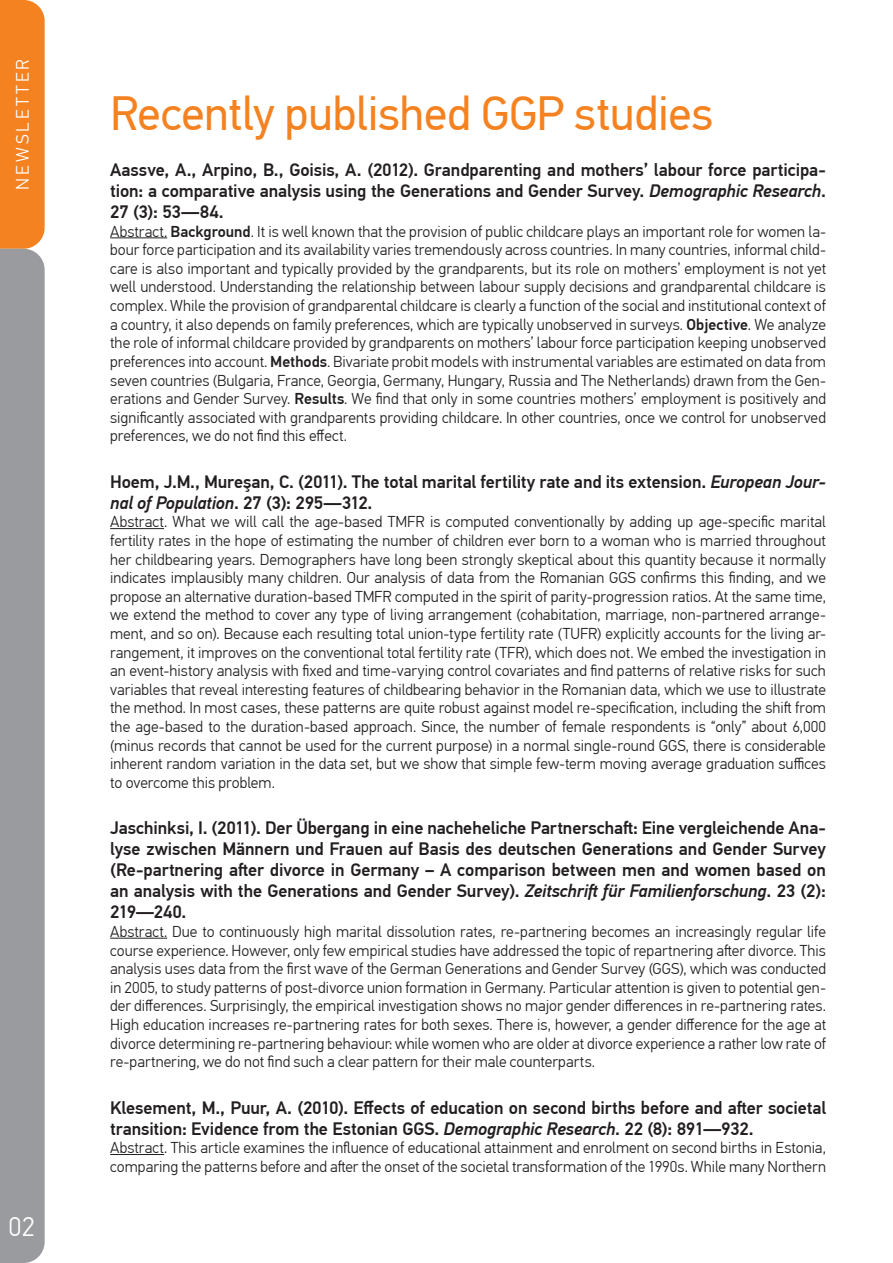
<style>
.page{position:relative;width:893px;height:1263px;background:#fff}
.page>*{position:absolute;margin:0;border:0;box-sizing:border-box;transform-origin:0 0}
.t1{font:48px "PF Din Text Pro";letter-spacing:-.005em;color:#f58220}
.t2{font:300 27px "PF Din Text Pro";color:#fff}
.Reference{font:500 18px/21px "PF Din Text Pro";letter-spacing:-.005em;color:#231f20;text-align:justify}
.t3{font:300 18px "PF Din Text Pro";letter-spacing:.155em;color:#fff}
.Abstract{font:300 15.75px/18.6px "PF Din Text Pro";color:#231f20;text-align:justify}
.s1{font-style:italic}
.s2{font-weight:500}
</style>
<div class="page">
<div style="left:0;top:0;width:45px;height:249px;background:#f58220"></div>
<div style="left:0;top:249px;width:45px;height:1014px;background:#999b9e"></div>
<hr style="left:110px;top:237px;width:57px;height:1px;background:#231f20">
<hr style="left:110px;top:528px;width:54px;height:1px;background:#231f20">
<hr style="left:110px;top:938px;width:57px;height:1px;background:#231f20">
<hr style="left:110px;top:1154px;width:54px;height:1px;background:#231f20">
<p class="t3" style="left:12px;top:190px;width:132px;rotate:-90deg">NEWSLETTER</p>
<p class="t2" style="left:9px;top:1211px;width:28px">02</p>
<p class="t1" style="left:110px;top:85px;width:605px">Recently published GGP studies</p>
<p class="Reference" style="left:110px;top:160px;width:717px">Aassve, A., Arpino, B., Goisis, A. (2012). Grandparenting and mothers’ labour force participa&shy;tion: a comparative analysis using the Generations and Gender Survey. <span class="s1">Demographic Research</span>.<br>27 (3): 53—84.</p>
<p class="Abstract" style="left:110px;top:222px;width:717px">Abstract. <span class="s2">Background</span>. It is well known that the provision of public childcare plays an important role for women la&shy;bour force participation and its availability varies tremendously across countries. In many countries, informal child&shy;care is also important and typically provided by the grandparents, but its role on mothers’ employment is not yet well understood. Understanding the relationship between labour supply decisions and grandparental childcare is complex. While the provision of grandparental childcare is clearly a function of the social and institutional context of a country, it also depends on family preferences, which are typically unobserved in surveys. <span class="s2">Objective</span>. We analyze the role of informal childcare provided by grandparents on mothers’ labour force participation keeping unobserved preferences into account. <span class="s2">Methods</span>. Bivariate probit models with instrumental variables are estimated on data from seven countries (Bulgaria, France, Georgia, Germany, Hungary, Russia and The Netherlands) drawn from the Gen&shy;erations and Gender Survey. <span class="s2">Results</span>. We find that only in some countries mothers’ employment is positively and significantly associated with grandparents providing childcare. In other countries, once we control for unobserved preferences, we do not find this effect.</p>
<p class="Reference" style="left:110px;top:471px;width:717px">Hoem, J.M., Mureşan, C. (2011). The total marital fertility rate and its extension. <span class="s1">European Jour&shy;nal of Population</span>. 27 (3): 295—312.</p>
<p class="Abstract" style="left:110px;top:513px;width:717px">Abstract. What we will call the age-based TMFR is computed conventionally by adding up age-specific marital fertility rates in the hope of estimating the number of children ever born to a woman who is married throughout her childbearing years. Demographers have long been strongly skeptical about this quantity because it normally indicates implausibly many children. Our analysis of data from the Romanian GGS confirms this finding, and we propose an alternative duration-based TMFR computed in the spirit of parity-progression ratios. At the same time, we extend the method to cover any type of living arrangement (cohabitation, marriage, non-partnered arrange&shy;ment, and so on). Because each resulting total union-type fertility rate (TUFR) explicitly accounts for the living ar&shy;rangement, it improves on the conventional total fertility rate (TFR), which does not. We embed the investigation in an event-history analysis with fixed and time-varying control covariates and find patterns of relative risks for such variables that reveal interesting features of childbearing behavior in the Romanian data, which we use to illustrate the method. In most cases, these patterns are quite robust against model re-specification, including the shift from the age-based to the duration-based approach. Since, the number of female respondents is “only” about 6,000 (minus records that cannot be used for the current purpose) in a normal single-round GGS, there is considerable inherent random variation in the data set, but we show that simple few-term moving average graduation suffices to overcome this problem.</p>
<p class="Reference" style="left:110px;top:818px;width:717px">Jaschinksi, I. (2011). Der Übergang in eine nacheheliche Partnerschaft: Eine vergleichende Ana&shy;lyse zwischen Männern und Frauen auf Basis des deutschen Generations and Gender Survey (Re-partnering after divorce in Germany – A comparison between men and women based on an analysis with the Generations and Gender Survey). <span class="s1">Zeitschrift für Familienforschung</span>. 23 (2):<br>219—240.</p>
<p class="Abstract" style="left:110px;top:922px;width:717px">Abstract. Due to continuously high marital dissolution rates, re-partnering becomes an increasingly regular life course experience. However, only few empirical studies have addressed the topic of repartnering after divorce. This analysis uses data from the first wave of the German Generations and Gender Survey (GGS), which was conducted in 2005, to study patterns of post-divorce union formation in Germany. Particular attention is given to potential gen&shy;der differences. Surprisingly, the empirical investigation shows no major gender differences in re-partnering rates.<br>High education increases re-partnering rates for both sexes. There is, however, a gender difference for the age at divorce determining re-partnering behaviour: while women who are older at divorce experience a rather low rate of re-partnering, we do not find such a clear pattern for their male counterparts.</p>
<p class="Reference" style="left:110px;top:1097px;width:717px">Klesement, M., Puur, A. (2010). Effects of education on second births before and after societal transition: Evidence from the Estonian GGS. <span class="s1">Demographic Research</span>. 22 (8): 891—932.</p>
<p class="Abstract" style="left:110px;top:1139px;width:717px">Abstract. This article examines the influence of educational attainment and enrolment on second births in Estonia, comparing the patterns before and after the onset of the societal transformation of the 1990s. While many Northern</p>
</div>
